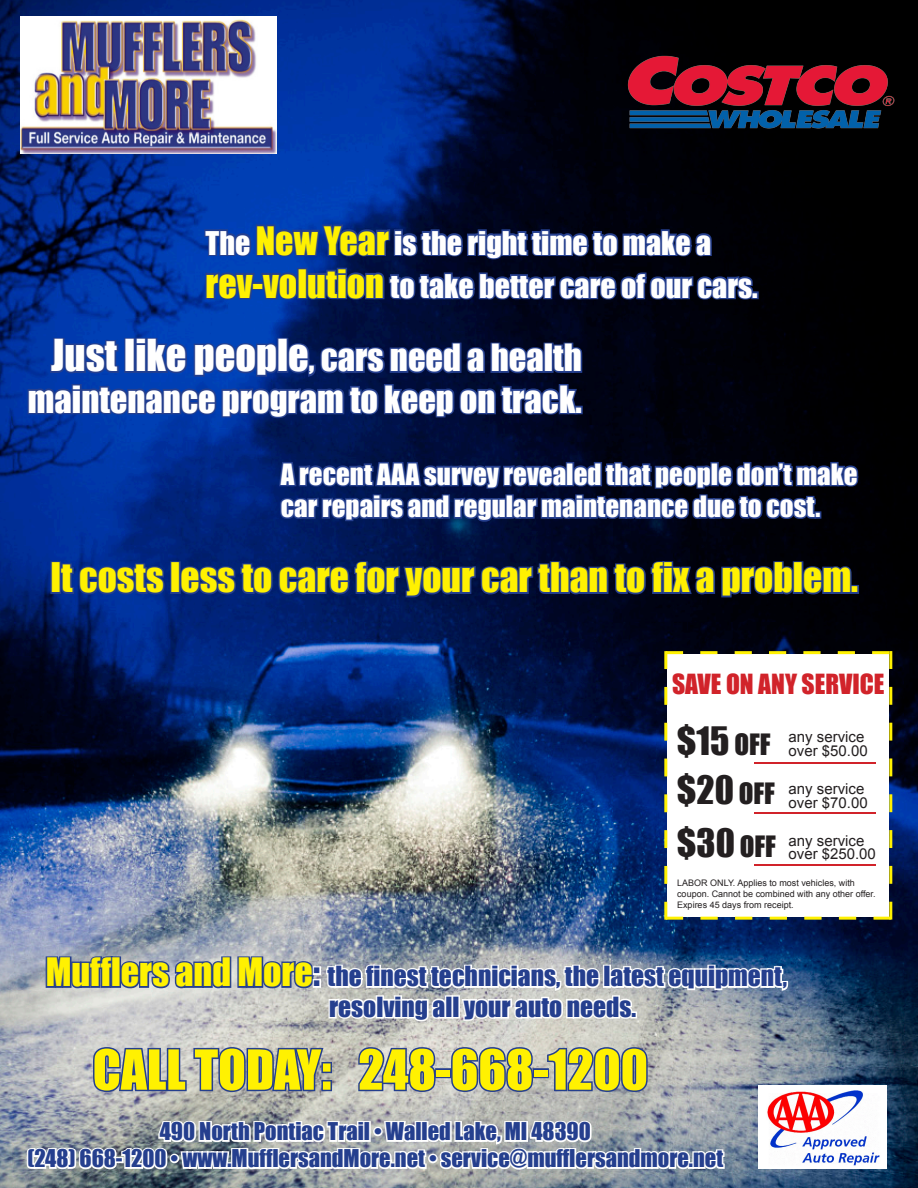
<style>
.page{position:relative;width:918px;height:1188px;background:#fff}
.page>*{position:absolute;margin:0;border:0;box-sizing:border-box;transform-origin:0 0}
.t1{font:51px "Impact";color:#fff101}
.t2{font:37.5px "Impact";color:#fff101}
.t3{font:36px "Impact";color:#231f20}
.t4{font:34.5px "Impact";color:#fff}
.t5{font:30px "Impact";color:#fff}
.t6{font:27px "Impact";color:#fff}
.t7{font:25.5px "Impact";color:#253f8e}
.t8{font:25.5px "Impact";color:#d1232a}
.t9{font:22.5px "Impact";color:#253f8e}
.t10{font:15px/13.5px "Arial";color:#231f20}
.t11{font:9px/10.8px "Arial";color:#231f20}
.s1{font-size:36px;color:#fff101}
.s2{font-size:40.5px}
.s3{font-size:27px}
.s4{font-size:36px}
</style>
<div class="page">
<img style="left:0;top:0;width:918px;height:1188px">
<img style="left:20px;top:16px;width:256px;height:137px">
<svg style="left:277px;top:440px;width:583px;height:84px;background:#0c1c4c"></svg>
<div style="left:814px;top:511px;width:7px;height:8px;border:3px solid #253f8e"></div>
<svg style="left:203px;top:215px;width:553px;height:101px;background:#0a1f56"></svg>
<div style="left:751px;top:291px;width:8px;height:8px;border:3px solid #253f8e"></div>
<svg style="left:26px;top:332px;width:558px;height:88px;background:#0d2d7b"></svg>
<div style="left:575px;top:406px;width:8px;height:8px;border:3px solid #253f8e"></div>
<div style="left:50px;top:561px;width:11px;height:33px;border:3px solid #253f8e"></div>
<svg style="left:58px;top:562px;width:109px;height:35px;background:#113591"></svg>
<div style="left:170px;top:561px;width:11px;height:33px;border:3px solid #253f8e"></div>
<svg style="left:178px;top:560px;width:617px;height:52px;background:#0b1d56"></svg>
<div style="left:793px;top:561px;width:10px;height:33px;border:3px solid #253f8e"></div>
<svg style="left:801px;top:564px;width:52px;height:33px;background:#13214d"></svg>
<div style="left:850px;top:585px;width:9px;height:9px;border:3px solid #253f8e"></div>
<img style="left:615px;top:49px;width:285px;height:92px">
<img style="left:24px;top:651px;width:868px;height:537px">
<hr style="left:755px;top:762px;width:121px;height:1px;background:#d1232a">
<hr style="left:755px;top:812px;width:121px;height:2px;background:#d1232a">
<hr style="left:755px;top:865px;width:121px;height:1px;background:#d1232a">
<p class="t5" style="left:206px;top:219px;width:507px">The <span class="s1">New Year</span> is the right time to make a</p>
<p class="t5" style="left:206px;top:263px;width:554px"><span class="s1">rev-volution</span> to take better care of our cars.</p>
<p class="t4" style="left:51px;top:331px;width:532px"><span class="s2">Just like people</span>, cars need a health</p>
<p class="t4" style="left:28px;top:372px;width:556px">maintenance program to keep on track.</p>
<p class="t6" style="left:281px;top:453px;width:578px">A recent AAA survey revealed that people don’t make</p>
<p class="t6" style="left:281px;top:486px;width:541px">car repairs and regular maintenance due to cost.</p>
<p class="t2" style="left:50px;top:549px;width:809px">It costs less to care for your car than to fix a problem.</p>
<p class="t8" style="left:672px;top:664px;width:214px">SAVE ON ANY SERVICE</p>
<p class="t3" style="left:677px;top:712px;width:95px">$15 <span class="s3">OFF</span></p>
<p class="t3" style="left:677px;top:762px;width:100px">$20 <span class="s3">OFF</span></p>
<p class="t3" style="left:677px;top:815px;width:101px">$30 <span class="s3">OFF</span></p>
<p class="t10" style="left:789px;top:730px;width:81px">any service over $50.00</p>
<p class="t10" style="left:789px;top:783px;width:81px">any service over $70.00</p>
<p class="t10" style="left:789px;top:834px;width:89px">any service over $250.00</p>
<p class="t11" style="left:677px;top:878px;width:200px">LABOR ONLY. Applies to most vehicles, with coupon. Cannot be combined with any other offer.<br>Expires 45 days from receipt.</p>
<p class="t7" style="left:46px;top:957px;width:743px"><span class="s1">Mufflers and More</span><span class="s4">:</span> the finest technicians, the latest equipment,</p>
<p class="t7" style="left:329px;top:987px;width:308px">resolving all your auto needs.</p>
<p class="t1" style="left:93px;top:1030px;width:557px">CALL TODAY: 248-668-1200</p>
<p class="t9" style="left:160px;top:1114px;width:433px">490 North Pontiac Trail • Walled Lake, MI 48390</p>
<p class="t9" style="left:27px;top:1141px;width:697px">(248) 668-1200 • www.MufflersandMore.net • service@mufflersandmore.net</p>
</div>
